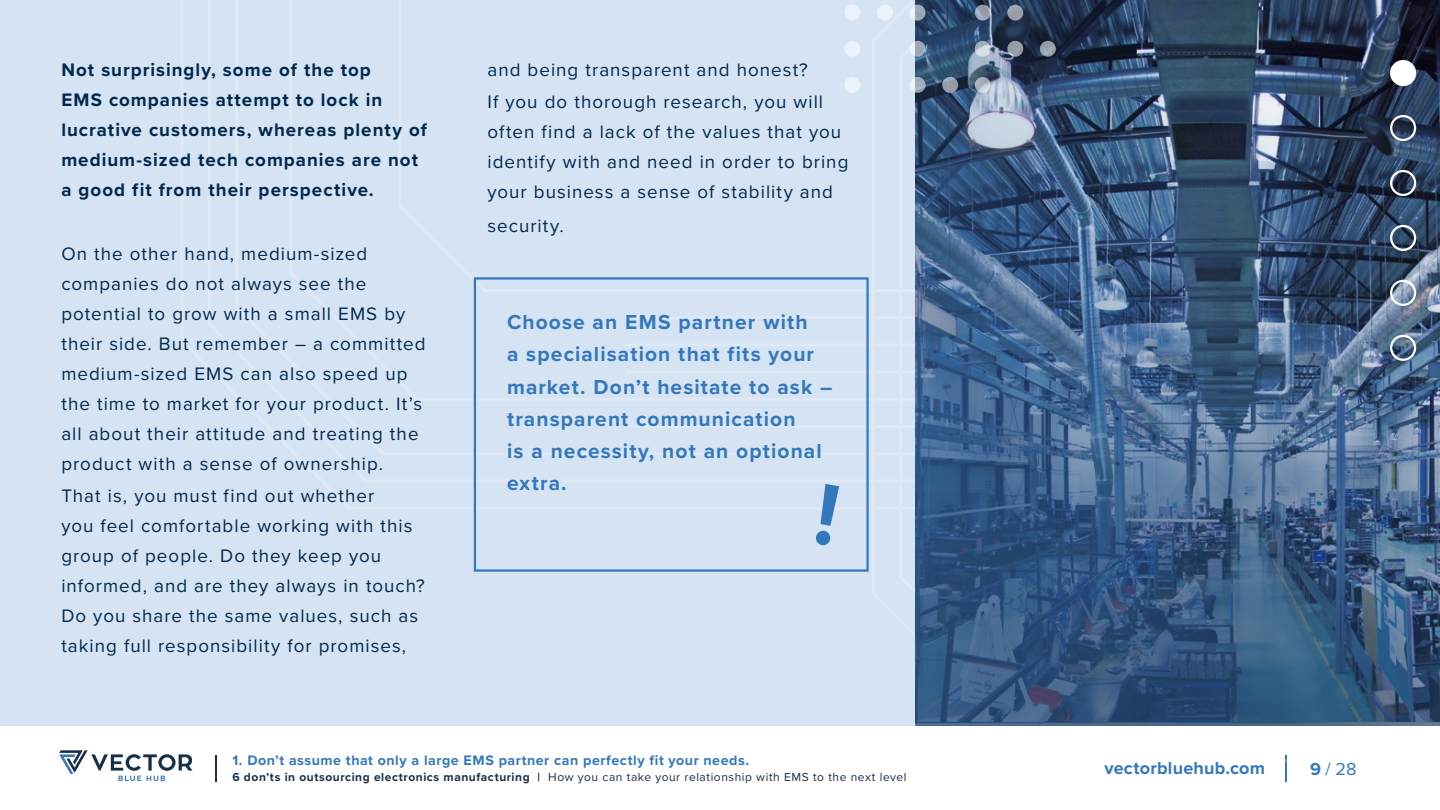
<style>
.page{position:relative;width:1440px;height:810px;background:#fff}
.page>*{position:absolute;margin:0;border:0;box-sizing:border-box;transform-origin:0 0}
.tekst{font:700 21px/32.2px "Proxima Nova";letter-spacing:.05em;color:#3378bd}
.tekst-2{font:18.75px/30px "Proxima Nova";letter-spacing:.055em;color:#00294e}
.tekst-3{font:700 18.75px/30px "Proxima Nova";letter-spacing:.055em;color:#00294e}
.t1{font:700 18px "Proxima Nova";letter-spacing:.015em;color:#3378bd}
.t2{font:18px "Proxima Nova";color:#3378bd}
.tekst-4{font:700 14.25px "Proxima Nova";letter-spacing:.035em;color:#3378bd}
.tekst-5{font:12px "Proxima Nova";letter-spacing:.045em;color:#172e4a}
.s1{font-weight:700}
</style>
<div class="page">
<hr style="left:1285px;top:755px;width:2px;height:27px;background:#3378bd">
<div style="left:0;top:0;width:1440px;height:725px;background:#d6e3f2"></div>
<svg style="left:59px;top:750px;width:134px;height:31px"></svg>
<hr style="left:215px;top:755px;width:2px;height:27px;background:#172e4a">
<img style="left:915px;top:0;width:525px;height:725px">
<div style="left:1390px;top:225px;width:26px;height:26px;border:2px solid #fff;border-radius:50%"></div>
<div style="left:1390px;top:170px;width:26px;height:26px;border:2px solid #fff;border-radius:50%"></div>
<div style="left:1390px;top:335px;width:26px;height:26px;border:2px solid #fff;border-radius:50%"></div>
<div style="left:1390px;top:115px;width:26px;height:26px;border:2px solid #fff;border-radius:50%"></div>
<div style="left:1390px;top:280px;width:26px;height:26px;border:2px solid #fff;border-radius:50%"></div>
<div style="left:1391px;top:61px;width:24px;height:24px;background:#fff;border-radius:50%"></div>
<div style="left:1390px;top:60px;width:26px;height:26px;border:2px solid #fff;border-radius:50%"></div>
<div style="left:474px;top:277px;width:395px;height:295px;border:2px solid #3378bd"></div>
<div style="left:844px;top:5px;width:16px;height:16px;background:#ecf2f9;border-radius:50%"></div>
<div style="left:844px;top:41px;width:16px;height:16px;background:#ecf2f9;border-radius:50%"></div>
<div style="left:844px;top:77px;width:16px;height:16px;background:#ecf2f9;border-radius:50%"></div>
<div style="left:877px;top:5px;width:16px;height:16px;background:#ecf2f9;border-radius:50%"></div>
<svg style="left:910px;top:5px;width:16px;height:16px"></svg>
<svg style="left:910px;top:41px;width:16px;height:16px"></svg>
<svg style="left:910px;top:77px;width:16px;height:16px"></svg>
<svg style="left:942px;top:77px;width:16px;height:16px"></svg>
<svg style="left:975px;top:5px;width:16px;height:16px"></svg>
<svg style="left:975px;top:41px;width:16px;height:16px"></svg>
<svg style="left:975px;top:77px;width:16px;height:16px"></svg>
<svg style="left:1007px;top:5px;width:16px;height:16px"></svg>
<svg style="left:1007px;top:41px;width:16px;height:16px"></svg>
<svg style="left:1040px;top:41px;width:16px;height:16px"></svg>
<p class="tekst-3" style="left:61px;top:54px;width:367px">Not surprisingly, some of the top<br>EMS companies attempt to lock in lucrative customers, whereas plenty of medium-sized tech companies are not a good fit from their perspective.</p>
<p class="tekst-2" style="left:61px;top:238px;width:366px">On the other hand, medium-sized companies do not always see the potential to grow with a small EMS by their side. But remember – a committed medium-sized EMS can also speed up the time to market for your product. It’s all about their attitude and treating the product with a sense of ownership.</p>
<p class="tekst-2" style="left:61px;top:480px;width:365px">That is, you must find out whether<br>you feel comfortable working with this group of people. Do they keep you informed, and are they always in touch?<br>Do you share the same values, such as taking full responsibility for promises,</p>
<p class="tekst-2" style="left:488px;top:53px;width:322px">and being transparent and honest?</p>
<p class="tekst-2" style="left:488px;top:86px;width:362px">If you do thorough research, you will often find a lack of the values that you identify with and need in order to bring your business a sense of stability and</p>
<p class="tekst-2" style="left:488px;top:209px;width:78px">security.</p>
<p class="tekst" style="left:507px;top:306px;width:327px">Choose an EMS partner with<br>a specialisation that fits your market. Don’t hesitate to ask – transparent communication<br>is a necessity, not an optional extra.</p>
<p class="tekst-4" style="left:232px;top:749px;width:518px">1. Don’t assume that only a large EMS partner can perfectly fit your needs.</p>
<p class="tekst-5" style="left:232px;top:768px;width:676px"><span class="s1">6 don’ts in outsourcing electronics manufacturing |</span> How you can take your relationship with EMS to the next level</p>
<p class="t1" style="left:1104px;top:755px;width:162px">vectorbluehub.com</p>
<p class="t2" style="left:1310px;top:756px;width:48px"><span class="s1">9</span> / 28</p>
</div>
